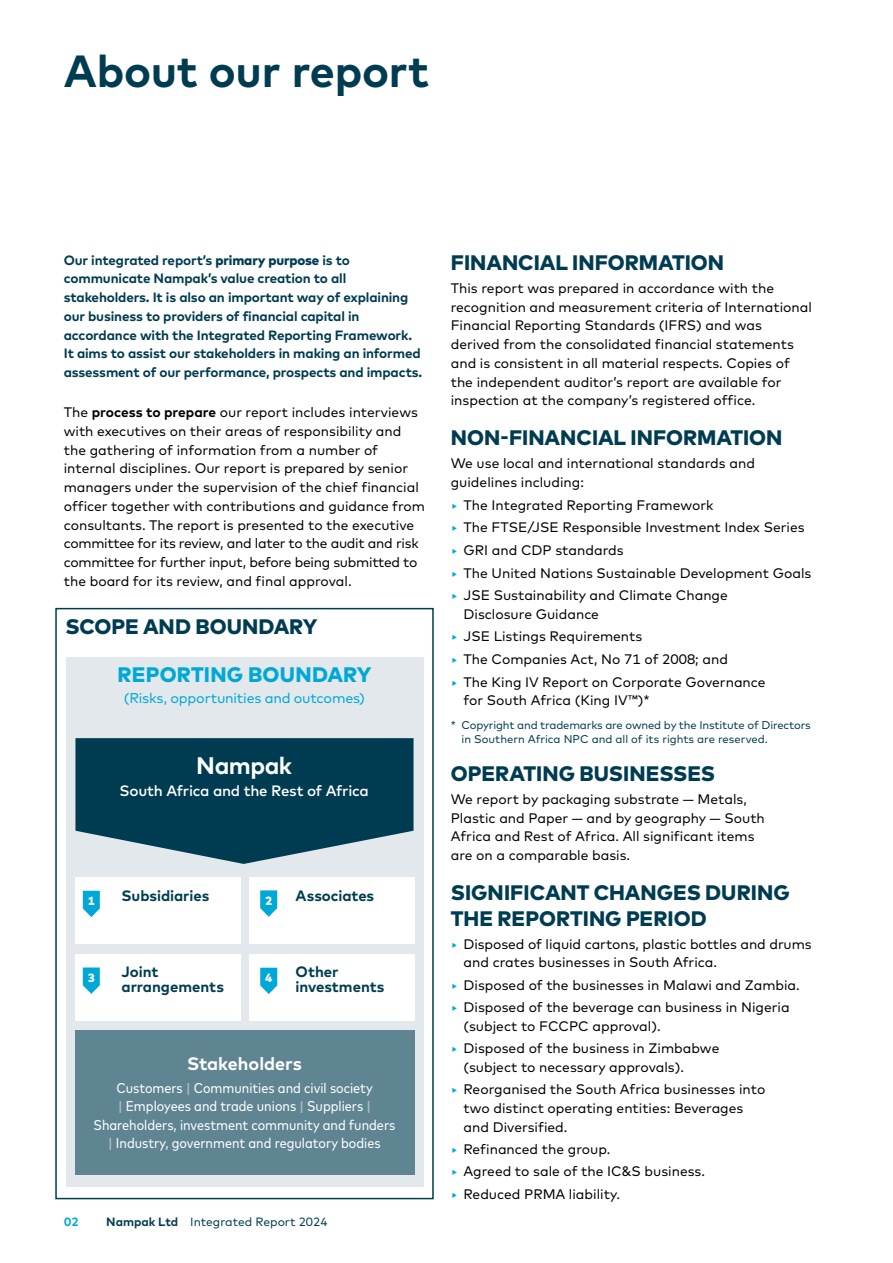
<style>
.page{position:relative;width:893px;height:1263px;background:#fff}
.page>*{position:absolute;margin:0;border:0;box-sizing:border-box;transform-origin:0 0}
.Page_Header{font:700 45px "Mark Pro";letter-spacing:-.005em;color:#003c51}
.t1{font:700 24px "Mark Pro";letter-spacing:-.02em;color:#fff}
.Subheading_1{font:800 21px/25.2px "Mark Pro";color:#003c51}
.t2{font:800 21px "Mark Pro";letter-spacing:.01em;color:#00a8d7}
.t3{font:700 18px "Mark Pro";color:#fff}
.t4{font:700 15px/15px "Mark Pro";letter-spacing:-.005em;color:#003c51}
.t5{font:500 15px "Mark Pro";letter-spacing:-.015em;color:#fff}
.t6{font:condensed 14.25px/18.5px "Mark Pro";color:#fff;text-align:center}
.t7{font:14.25px "Mark Pro";letter-spacing:-.01em;color:#00a8d7}
.Body_Text{font:13.8px/18.8px "Mark Pro";color:#000}
.Body_Text_1mm{font:13.8px/18.8px "Mark Pro";color:#000}
.Intro_Text{font:700 13.5px/18.8px "Mark Pro";letter-spacing:-.01em;color:#003c51}
.t8{font:12px "Mark Pro";color:#003c51}
.t9{font:800 12px "Mark Pro";color:#fff}
.t10{font:700 12px "Mark Pro";color:#00a8d7}
.Footnote_End{font:11.25px/13.5px "Mark Pro";letter-spacing:-.015em;color:#003c51}
.s1{font-weight:800}
.s2{font-weight:700}
.s3{font-weight:500;color:#afbcc5}
.s4{color:#00a8d7}
</style>
<div class="page">
<div style="left:55px;top:608px;width:379px;height:591px;border:2px solid #003c51"></div>
<div style="left:66px;top:657px;width:357px;height:529px;background:#e2e8ec"></div>
<div style="left:75px;top:1031px;width:339px;height:144px;background:#5f8492"></div>
<svg style="left:75px;top:738px;width:339px;height:126px;background:#1e5366"></svg>
<div style="left:75px;top:877px;width:165px;height:67px;background:#fff"></div>
<div style="left:249px;top:877px;width:165px;height:67px;background:#fff"></div>
<div style="left:75px;top:954px;width:165px;height:67px;background:#fff"></div>
<div style="left:249px;top:954px;width:165px;height:67px;background:#fff"></div>
<svg style="left:83px;top:891px;width:17px;height:26px"></svg>
<svg style="left:260px;top:890px;width:17px;height:27px"></svg>
<svg style="left:83px;top:967px;width:17px;height:27px"></svg>
<svg style="left:260px;top:968px;width:17px;height:26px"></svg>
<p class="Page_Header" style="left:64px;top:36px;width:367px">About our report</p>
<p class="Intro_Text" style="left:64px;top:249px;width:360px">Our integrated report’s <span class="s1">primary purpose</span> is to communicate Nampak’s value creation to all stakeholders. It is also an important way of explaining our business to providers of financial capital in accordance with the Integrated Reporting Framework.<br>It aims to assist our stakeholders in making an informed assessment of our performance, prospects and impacts.</p>
<p class="Body_Text" style="left:64px;top:402px;width:363px">The <span class="s2">process to prepare</span> our report includes interviews with executives on their areas of responsibility and the gathering of information from a number of internal disciplines. Our report is prepared by senior managers under the supervision of the chief financial officer together with contributions and guidance from consultants. The report is presented to the executive committee for its review, and later to the audit and risk committee for further input, before being submitted to the board for its review, and final approval.</p>
<p class="Subheading_1" style="left:65px;top:613px;width:254px">SCOPE AND BOUNDARY</p>
<p class="t2" style="left:117px;top:658px;width:256px">REPORTING BOUNDARY</p>
<p class="t7" style="left:124px;top:687px;width:243px">(Risks, opportunities and outcomes)</p>
<p class="t1" style="left:196px;top:747px;width:97px">Nampak</p>
<p class="t5" style="left:120px;top:779px;width:251px">South Africa and the Rest of Africa</p>
<p class="t4" style="left:122px;top:886px;width:89px">Subsidiaries</p>
<p class="t4" style="left:296px;top:886px;width:80px">Associates</p>
<p class="t9" style="left:88px;top:892px;width:9px">1</p>
<p class="t9" style="left:265px;top:891px;width:9px">2</p>
<p class="t4" style="left:122px;top:963px;width:104px">Joint arrangements</p>
<p class="t4" style="left:296px;top:963px;width:90px">Other investments</p>
<p class="t9" style="left:88px;top:968px;width:9px">3</p>
<p class="t9" style="left:265px;top:968px;width:9px">4</p>
<p class="t3" style="left:187px;top:1050px;width:116px">Stakeholders</p>
<p class="t6" style="left:94px;top:1077px;width:303px">Customers <span class="s3">|</span> Communities and civil society<br><span class="s3">|</span> Employees and trade unions <span class="s3">|</span> Suppliers <span class="s3">| </span>Shareholders, investment community and funders <span class="s3">|</span> Industry, government and regulatory bodies</p>
<p class="t10" style="left:64px;top:1212px;width:16px">02</p>
<p class="t8" style="left:106px;top:1212px;width:223px"><span class="s2">Nampak Ltd</span> Integrated Report 2024</p>
<p class="Subheading_1" style="left:451px;top:248px;width:275px">FINANCIAL INFORMATION</p>
<p class="Body_Text" style="left:451px;top:277px;width:363px">This report was prepared in accordance with the recognition and measurement criteria of International Financial Reporting Standards (IFRS) and was derived from the consolidated financial statements and is consistent in all material respects. Copies of the independent auditor’s report are available for inspection at the company’s registered office.</p>
<p class="Subheading_1" style="left:451px;top:424px;width:333px">NON-FINANCIAL INFORMATION</p>
<p class="Body_Text_1mm" style="left:451px;top:453px;width:306px">We use local and international standards and guidelines including:</p>
<p class="Body_Text" style="left:451px;top:494px;width:264px"><span class="s4">‣</span> The Integrated Reporting Framework</p>
<p class="Body_Text" style="left:451px;top:517px;width:355px"><span class="s4">‣</span> The FTSE/JSE Responsible Investment Index Series</p>
<p class="Body_Text" style="left:451px;top:540px;width:174px"><span class="s4">‣</span> GRI and CDP standards</p>
<p class="Body_Text" style="left:451px;top:562px;width:362px"><span class="s4">‣</span> The United Nations Sustainable Development Goals</p>
<p class="Body_Text" style="left:463px;top:585px;width:266px;text-indent:-13px"><span class="s4">‣</span> JSE Sustainability and Climate Change<br>Disclosure Guidance</p>
<p class="Body_Text" style="left:451px;top:626px;width:193px"><span class="s4">‣</span> JSE Listings Requirements</p>
<p class="Body_Text" style="left:451px;top:649px;width:279px"><span class="s4">‣</span> The Companies Act, No 71 of 2008; and</p>
<p class="Body_Text" style="left:463px;top:671px;width:304px;text-indent:-13px"><span class="s4">‣</span> The King IV Report on Corporate Governance for South Africa (King IV™)*</p>
<p class="Footnote_End" style="left:461px;top:718px;width:351px;text-indent:-11px">* Copyright and trademarks are owned by the Institute of Directors in Southern Africa NPC and all of its rights are reserved.</p>
<p class="Subheading_1" style="left:451px;top:759px;width:266px">OPERATING BUSINESSES</p>
<p class="Body_Text" style="left:451px;top:788px;width:316px">We report by packaging substrate — Metals, Plastic and Paper — and by geography — South Africa and Rest of Africa. All significant items are on a comparable basis.</p>
<p class="Subheading_1" style="left:451px;top:878px;width:340px">SIGNIFICANT CHANGES DURING<br>THE REPORTING PERIOD</p>
<p class="Body_Text" style="left:463px;top:933px;width:350px;text-indent:-13px"><span class="s4">‣</span> Disposed of liquid cartons, plastic bottles and drums and crates businesses in South Africa.</p>
<p class="Body_Text" style="left:451px;top:974px;width:351px"><span class="s4">‣</span> Disposed of the businesses in Malawi and Zambia.</p>
<p class="Body_Text" style="left:463px;top:997px;width:328px;text-indent:-13px"><span class="s4">‣</span> Disposed of the beverage can business in Nigeria (subject to FCCPC approval).</p>
<p class="Body_Text" style="left:463px;top:1038px;width:257px;text-indent:-13px"><span class="s4">‣</span> Disposed of the business in Zimbabwe (subject to necessary approvals).</p>
<p class="Body_Text" style="left:463px;top:1079px;width:303px;text-indent:-13px"><span class="s4">‣</span> Reorganised the South Africa businesses into two distinct operating entities: Beverages and Diversified.</p>
<p class="Body_Text" style="left:451px;top:1139px;width:161px"><span class="s4">‣</span> Refinanced the group.</p>
<p class="Body_Text" style="left:451px;top:1161px;width:256px"><span class="s4">‣</span> Agreed to sale of the IC&amp;S business.</p>
<p class="Body_Text" style="left:451px;top:1183px;width:171px"><span class="s4">‣</span> Reduced PRMA liability.</p>
</div>
